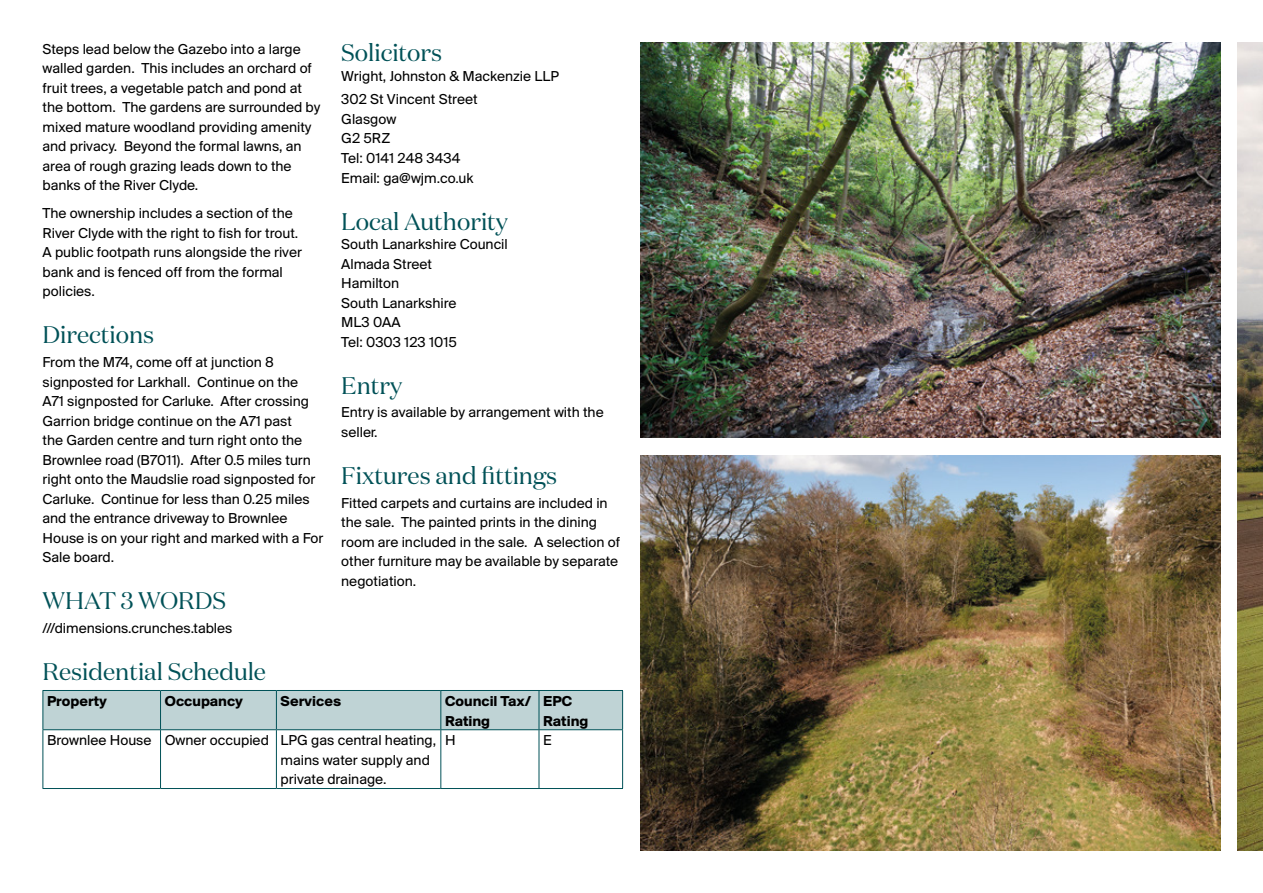
<style>
.page{position:relative;width:1263px;height:893px;background:#fff}
.page>*{position:absolute;margin:0;border:0;box-sizing:border-box;transform-origin:0 0}
.t1{font:24px "Domaine Disp";color:#005157}
.t2{font:15px/19.5px "Suisse BP Intl";color:#000}
.t3{font:700 15px/19.5px "Suisse BP Intl";color:#000}
</style>
<div class="page">
<div style="left:44px;top:691px;width:578px;height:38px;background:#bfd3d5"></div>
<hr style="left:43px;top:690px;width:118px;height:1px;background:#005157">
<hr style="left:43px;top:691px;width:1px;height:38px;background:#005157">
<hr style="left:161px;top:690px;width:115px;height:1px;background:#005157">
<hr style="left:160px;top:691px;width:1px;height:38px;background:#005157">
<hr style="left:276px;top:690px;width:165px;height:1px;background:#005157">
<hr style="left:276px;top:691px;width:1px;height:38px;background:#005157">
<hr style="left:441px;top:690px;width:98px;height:1px;background:#005157">
<hr style="left:440px;top:691px;width:1px;height:38px;background:#005157">
<hr style="left:539px;top:690px;width:84px;height:1px;background:#005157">
<hr style="left:539px;top:691px;width:1px;height:38px;background:#005157">
<hr style="left:622px;top:691px;width:1px;height:38px;background:#005157">
<hr style="left:43px;top:729px;width:118px;height:1px;background:#005157">
<hr style="left:43px;top:730px;width:1px;height:58px;background:#005157">
<hr style="left:161px;top:729px;width:115px;height:1px;background:#005157">
<hr style="left:160px;top:730px;width:1px;height:58px;background:#005157">
<hr style="left:276px;top:729px;width:165px;height:1px;background:#005157">
<hr style="left:276px;top:730px;width:1px;height:58px;background:#005157">
<hr style="left:441px;top:729px;width:98px;height:1px;background:#005157">
<hr style="left:440px;top:730px;width:1px;height:58px;background:#005157">
<hr style="left:539px;top:729px;width:84px;height:1px;background:#005157">
<hr style="left:539px;top:730px;width:1px;height:58px;background:#005157">
<hr style="left:622px;top:730px;width:1px;height:58px;background:#005157">
<hr style="left:43px;top:788px;width:118px;height:1px;background:#005157">
<hr style="left:161px;top:788px;width:115px;height:1px;background:#005157">
<hr style="left:276px;top:788px;width:165px;height:1px;background:#005157">
<hr style="left:441px;top:788px;width:98px;height:1px;background:#005157">
<hr style="left:539px;top:788px;width:84px;height:1px;background:#005157">
<img style="left:640px;top:43px;width:580px;height:395px">
<img style="left:640px;top:455px;width:580px;height:395px">
<img style="left:1237px;top:43px;width:26px;height:807px">
<h1 class="t1" style="left:341px;top:38px;width:102px">Solicitors</h1>
<p class="t2" style="left:341px;top:64px;width:219px;line-height:23.7px">Wright, Johnston &amp; Mackenzie LLP<br>302 St Vincent Street</p>
<p class="t2" style="left:341px;top:109px;width:134px">Glasgow<br>G2 5RZ<br>Tel: 0141 248 3434<br>Email: ga@wjm.co.uk</p>
<h1 class="t1" style="left:341px;top:206px;width:168px">Local Authority</h1>
<p class="t2" style="left:341px;top:234px;width:168px">South Lanarkshire Council<br>Almada Street<br>Hamilton<br>South Lanarkshire<br>ML3 0AA<br>Tel: 0303 123 1015</p>
<h1 class="t1" style="left:341px;top:370px;width:63px">Entry</h1>
<p class="t2" style="left:341px;top:402px;width:264px">Entry is available by arrangement with the seller.</p>
<h1 class="t1" style="left:341px;top:460px;width:217px">Fixtures and fittings</h1>
<p class="t2" style="left:341px;top:493px;width:280px">Fitted carpets and curtains are included in the sale. The painted prints in the dining room are included in the sale. A selection of other furniture may be available by separate negotiation.</p>
<p class="t2" style="left:43px;top:39px;width:279px">Steps lead below the Gazebo into a large walled garden. This includes an orchard of fruit trees, a vegetable patch and pond at the bottom. The gardens are surrounded by mixed mature woodland providing amenity and privacy. Beyond the formal lawns, an area of rough grazing leads down to the banks of the River Clyde.</p>
<p class="t2" style="left:43px;top:203px;width:261px">The ownership includes a section of the River Clyde with the right to fish for trout.<br>A public footpath runs alongside the river bank and is fenced off from the formal policies.</p>
<h1 class="t1" style="left:43px;top:320px;width:113px">Directions</h1>
<p class="t2" style="left:43px;top:352px;width:282px">From the M74, come off at junction 8 signposted for Larkhall. Continue on the<br>A71 signposted for Carluke. After crossing Garrion bridge continue on the A71 past<br>the Garden centre and turn right onto the Brownlee road (B7011). After 0.5 miles turn right onto the Maudslie road signposted for Carluke. Continue for less than 0.25 miles and the entrance driveway to Brownlee House is on your right and marked with a For Sale board.</p>
<h1 class="t1" style="left:43px;top:586px;width:185px">WHAT 3 WORDS</h1>
<p class="t2" style="left:43px;top:618px;width:191px">///dimensions.crunches.tables</p>
<h1 class="t1" style="left:43px;top:657px;width:225px">Residential Schedule</h1>
<p class="t3" style="left:47px;top:691px;width:61px">Property</p>
<p class="t3" style="left:165px;top:691px;width:80px">Occupancy</p>
<p class="t3" style="left:281px;top:691px;width:62px">Services</p>
<p class="t3" style="left:445px;top:691px;width:88px">Council Tax/<br>Rating</p>
<p class="t3" style="left:543px;top:691px;width:47px">EPC<br>Rating</p>
<p class="t2" style="left:281px;top:730px;width:157px;text-indent:-233px">Brownlee House Owner occupied LPG gas central heating, mains water supply and private drainage.</p>
<p class="t2" style="left:445px;top:730px;width:12px">H</p>
<p class="t2" style="left:543px;top:730px;width:10px">E</p>
</div>
